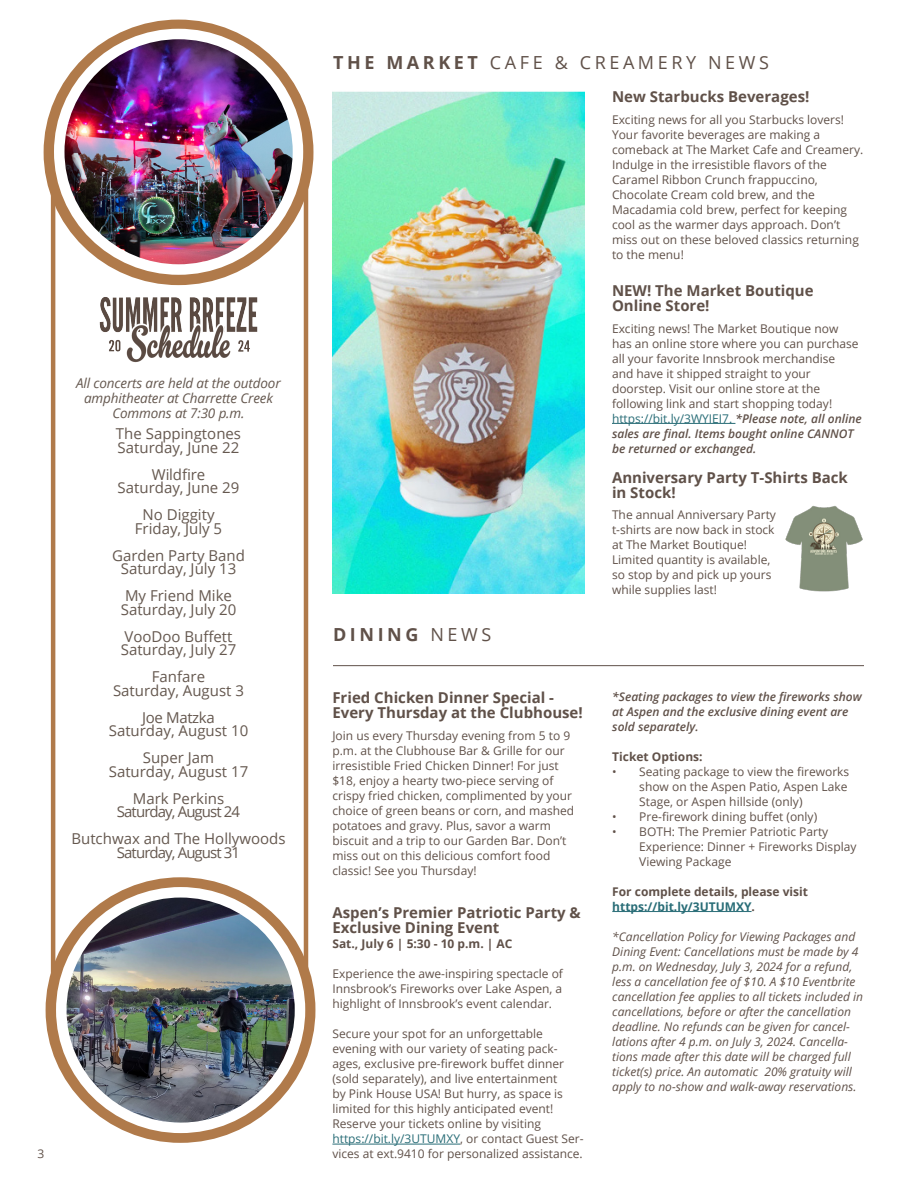
<style>
.page{position:relative;width:918px;height:1188px;background:#fff}
.page>*{position:absolute;margin:0;border:0;box-sizing:border-box;transform-origin:0 0}
.Section_Title_-_Orange_Box{font:18px "Open Sans";letter-spacing:.2em;color:#605149}
.Section_Title_-_Orange_Box-2{font:700 18px "Open Sans";letter-spacing:.2em;color:#605149}
.t1{font:15px "Open Sans";color:#65584f}
.Body_Copy{font:700 15px/15px "Open Sans";color:#605149}
.Event_Headline{font:700 15px "Open Sans";color:#605149}
.t2{font:15px "Open Sans";letter-spacing:-.06em;color:#65584f}
.t3{font:15px "Open Sans";letter-spacing:-.025em;color:#65584f}
.t4{font:italic 13.5px/15px "Open Sans";letter-spacing:-.01em;color:#65584f;text-align:center}
.Body_Copy-2{font:12px/15px "Open Sans";color:#605149}
.Event_Headline-2{font:italic 12px/15px "Open Sans";color:#605149}
.Event_Headline-3{font:12px/15px "Open Sans";color:#605149;text-align:justify}
.Event_Headline-4{font:700 12px/15px "Open Sans";color:#605149}
.Event_Headline-5{font:italic 600 12px/15px "Open Sans";color:#605149}
.s1{font-weight:700}
.s2{font-weight:400}
.s3{color:#296d77}
.s4{font-weight:600;font-style:italic}
</style>
<div class="page">
<div style="left:51px;top:160px;width:257px;height:825px;border:4px solid #b07a4a"></div>
<hr style="left:332px;top:1144px;width:128px;height:1px;background:#296d77">
<hr style="left:612px;top:423px;width:123px;height:1px;background:#296d77">
<hr style="left:612px;top:911px;width:140px;height:1px;background:#296d77">
<div style="left:44px;top:20px;width:269px;height:265px;border:30px solid #b07a4a;border-radius:50%"></div>
<img style="left:333px;top:91px;width:251px;height:503px">
<hr style="left:333px;top:665px;width:531px;height:1px;background:#605149">
<img style="left:785px;top:505px;width:78px;height:87px">
<img style="left:99px;top:297px;width:159px;height:66px">
<img style="left:59px;top:34px;width:239px;height:236px">
<div style="left:54px;top:29px;width:249px;height:246px;border:10px solid #fff;border-radius:50%"></div>
<div style="left:46px;top:877px;width:269px;height:266px;border:30px solid #b07a4a;border-radius:50%"></div>
<img style="left:61px;top:892px;width:239px;height:236px">
<div style="left:56px;top:887px;width:249px;height:246px;border:10px solid #fff;border-radius:50%"></div>
<p class="t4" style="left:76px;top:375px;width:206px">All concerts are held at the outdoor amphitheater at Charrette Creek<br>Commons at 7:30 p.m.</p>
<p class="t1" style="left:116px;top:423px;width:127px">The Sappingtones</p>
<p class="t1" style="left:118px;top:437px;width:123px">Saturday, June 22</p>
<p class="t1" style="left:152px;top:464px;width:55px">Wildfire</p>
<p class="t1" style="left:118px;top:477px;width:123px">Saturday, June 29</p>
<p class="t1" style="left:142px;top:504px;width:74px">No Diggity</p>
<p class="t1" style="left:135px;top:518px;width:89px">Friday, July 5</p>
<p class="t1" style="left:112px;top:545px;width:134px">Garden Party Band</p>
<p class="t1" style="left:121px;top:558px;width:117px">Saturday, July 13</p>
<p class="t1" style="left:125px;top:585px;width:109px">My Friend Mike</p>
<p class="t1" style="left:121px;top:599px;width:117px">Saturday, July 20</p>
<p class="t1" style="left:124px;top:626px;width:110px">VooDoo Buffett</p>
<p class="t1" style="left:121px;top:639px;width:117px">Saturday, July 27</p>
<p class="t1" style="left:152px;top:666px;width:55px">Fanfare</p>
<p class="t1" style="left:113px;top:680px;width:132px">Saturday, August 3</p>
<p class="t3" style="left:142px;top:707px;width:74px">Joe Matzka</p>
<p class="t1" style="left:109px;top:720px;width:141px">Saturday, August 10</p>
<p class="t1" style="left:143px;top:747px;width:73px">Super Jam</p>
<p class="t1" style="left:109px;top:761px;width:141px">Saturday, August 17</p>
<p class="t1" style="left:133px;top:788px;width:93px">Mark Perkins</p>
<p class="t2" style="left:117px;top:801px;width:125px">Saturday, August 24</p>
<p class="t1" style="left:71px;top:828px;width:216px">Butchwax and The Hollywoods</p>
<p class="t2" style="left:117px;top:842px;width:125px">Saturday, August 31</p>
<p class="Body_Copy-2" style="left:38px;top:1146px;width:8px">3</p>
<p class="Section_Title_-_Orange_Box" style="left:333px;top:50px;width:438px"><span class="s1">THE MARKET</span> CAFE &amp; CREAMERY NEWS</p>
<p class="Section_Title_-_Orange_Box-2" style="left:333px;top:621px;width:160px">DINING <span class="s2">NEWS</span></p>
<p class="Body_Copy" style="left:332px;top:690px;width:252px">Fried Chicken Dinner Special -<br>Every Thursday at the Clubhouse!</p>
<p class="Body_Copy-2" style="left:332px;top:728px;width:243px">Join us every Thursday evening from 5 to 9 p.m. at the Clubhouse Bar &amp; Grille for our irresistible Fried Chicken Dinner! For just $18, enjoy a hearty two-piece serving of crispy fried chicken, complimented by your choice of green beans or corn, and mashed potatoes and gravy. Plus, savor a warm biscuit and a trip to our Garden Bar. Don’t miss out on this delicious comfort food classic! See you Thursday!</p>
<p class="Event_Headline" style="left:332px;top:902px;width:250px">Aspen’s Premier Patriotic Party &amp;</p>
<p class="Event_Headline" style="left:332px;top:917px;width:169px">Exclusive Dining Event</p>
<p class="Event_Headline-4" style="left:332px;top:936px;width:182px">Sat., July 6 | 5:30 - 10 p.m. | AC</p>
<p class="Event_Headline-3" style="left:332px;top:966px;width:232px">Experience the awe-inspiring spectacle of Innsbrook’s Fireworks over Lake Aspen, a highlight of Innsbrook’s event calendar.</p>
<p class="Event_Headline-3" style="left:332px;top:1026px;width:253px;text-align:left">Secure your spot for an unforgettable evening with our variety of seating pack&shy;ages, exclusive pre-firework buffet dinner (sold separately), and live entertainment<br>by Pink House USA! But hurry, as space is limited for this highly anticipated event!<br>Reserve your tickets online by visiting <span class="s3">https://bit.ly/3UTUMXY</span>, or contact Guest Ser&shy;vices at ext.9410 for personalized assistance.</p>
<p class="Body_Copy" style="left:612px;top:89px;width:199px">New Starbucks Beverages!</p>
<p class="Body_Copy-2" style="left:612px;top:112px;width:253px">Exciting news for all you Starbucks lovers!<br>Your favorite beverages are making a comeback at The Market Cafe and Creamery.<br>Indulge in the irresistible flavors of the Caramel Ribbon Crunch frappuccino, Chocolate Cream cold brew, and the Macadamia cold brew, perfect for keeping cool as the warmer days approach. Don’t miss out on these beloved classics returning to the menu!</p>
<p class="Body_Copy" style="left:612px;top:282px;width:203px">NEW! The Market Boutique<br>Online Store!</p>
<p class="Body_Copy-2" style="left:612px;top:320px;width:251px">Exciting news! The Market Boutique now<br>has an online store where you can purchase all your favorite Innsbrook merchandise<br>and have it shipped straight to your doorstep. Visit our online store at the following link and start shopping today! <span class="s3">https://bit.ly/3WYIEI7.</span> <span class="s4">*Please note, all online sales are final. Items bought online CANNOT be returned or exchanged.</span></p>
<p class="Body_Copy" style="left:612px;top:469px;width:237px">Anniversary Party T-Shirts Back in Stock!</p>
<p class="Body_Copy-2" style="left:612px;top:507px;width:166px">The annual Anniversary Party t-shirts are now back in stock at The Market Boutique!<br>Limited quantity is available, so stop by and pick up yours while supplies last!</p>
<p class="Event_Headline-5" style="left:612px;top:689px;width:251px">*Seating packages to view the fireworks show at Aspen and the exclusive dining event are sold separately.</p>
<p class="Event_Headline-4" style="left:612px;top:748px;width:92px">Ticket Options:</p>
<p class="Body_Copy-2" style="left:639px;top:763px;width:211px;text-indent:-27px">• Seating package to view the fireworks show on the Aspen Patio, Aspen Lake<br>Stage, or Aspen hillside (only)</p>
<p class="Body_Copy-2" style="left:612px;top:808px;width:206px">• Pre-firework dining buffet (only)</p>
<p class="Body_Copy-2" style="left:639px;top:823px;width:219px;text-indent:-27px">• BOTH: The Premier Patriotic Party<br>Experience: Dinner + Fireworks Display<br>Viewing Package</p>
<p class="Event_Headline-4" style="left:612px;top:883px;width:197px">For complete details, please visit <span class="s3">https://bit.ly/3UTUMXY</span>.</p>
<p class="Event_Headline-2" style="left:612px;top:928px;width:252px">*Cancellation Policy for Viewing Packages and Dining Event: Cancellations must be made by 4 p.m. on Wednesday, July 3, 2024 for a refund, less a cancellation fee of $10. A $10 Eventbrite cancellation fee applies to all tickets included in cancellations, before or after the cancellation deadline. No refunds can be given for cancel&shy;lations after 4 p.m. on July 3, 2024. Cancella&shy;tions made after this date will be charged full ticket(s) price. An automatic 20% gratuity will apply to no-show and walk-away reservations.</p>
</div>
